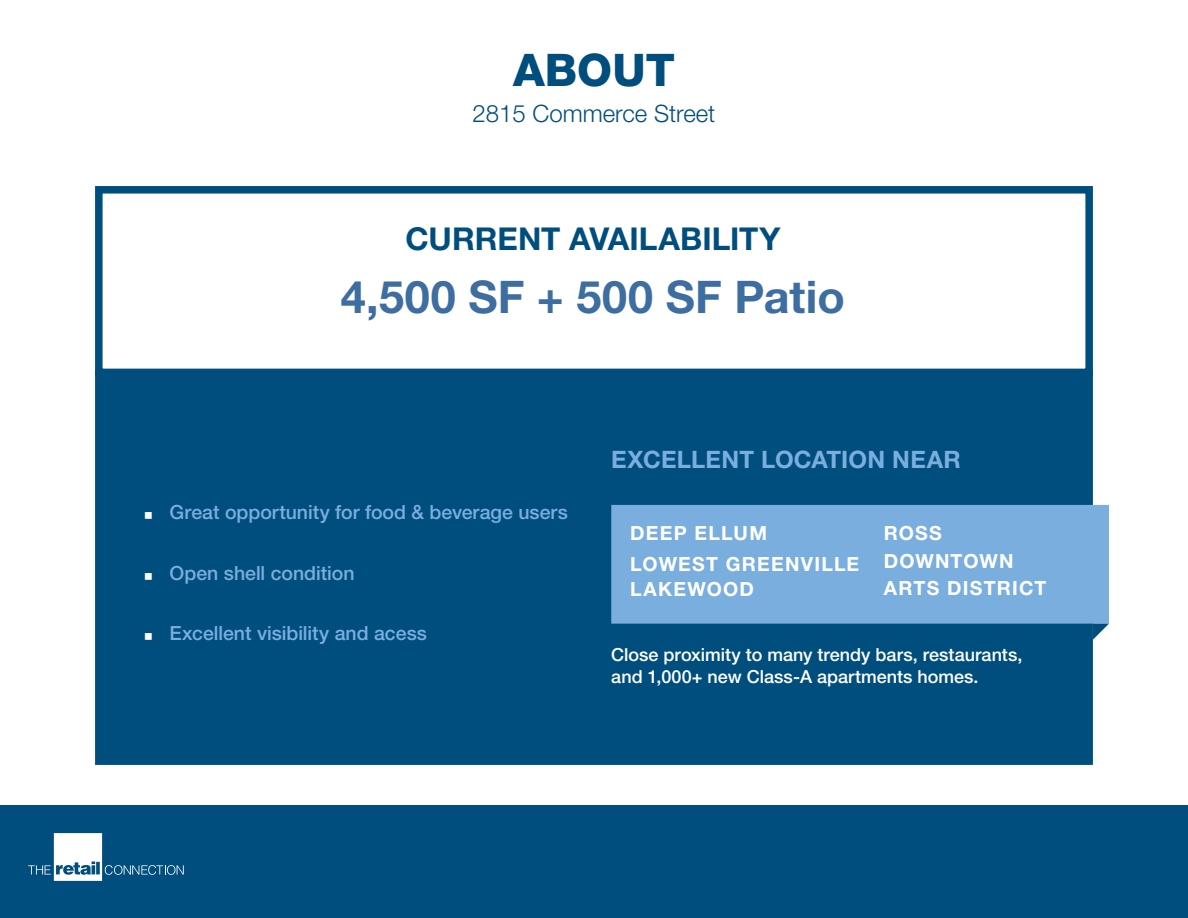
<style>
.page{position:relative;width:1188px;height:918px;background:#fff}
.page>*{position:absolute;margin:0;border:0;box-sizing:border-box;transform-origin:0 0}
.Body_Text{font:700 45px "Helvetica Neue LT Std";letter-spacing:.01em;color:#3d6da1}
.t1{font:800 45px "Helvetica Neue LT Std";color:#004e7d}
.Body_Text-2{font:700 31.5px "Helvetica Neue LT Std";color:#004e7d}
.Body_Text_with_Drop{font:700 24px "Helvetica Neue LT Std";letter-spacing:.01em;color:#7aaede}
.t2{font:300 24px "Helvetica Neue LT Std";color:#004e7d}
.t3{font:500 19.5px "Helvetica Neue LT Std";color:#7aaede}
.Body_Text-3{font:700 19.5px/25.5px "Helvetica Neue LT Std";letter-spacing:.06em;color:#fff}
.Body_Text-4{font:500 18px/22.5px "Helvetica Neue LT Std";color:#fff}
</style>
<div class="page">
<div style="left:95px;top:186px;width:998px;height:190px;background:#fff;border:8px solid #004e7d"></div>
<div style="left:95px;top:370px;width:998px;height:395px;background:#004e7d"></div>
<div style="left:611px;top:505px;width:498px;height:119px;background:#7aaede"></div>
<div style="left:0;top:805px;width:1188px;height:113px;background:#004e7d"></div>
<svg style="left:1093px;top:624px;width:16px;height:16px"></svg>
<svg style="left:28px;top:833px;width:156px;height:48px"></svg>
<p class="t1" style="left:513px;top:43px;width:163px">ABOUT</p>
<p class="t2" style="left:473px;top:99px;width:244px">2815 Commerce Street</p>
<p class="Body_Text-2" style="left:405px;top:219px;width:377px">CURRENT AVAILABILITY</p>
<p class="Body_Text" style="left:341px;top:269px;width:506px">4,500 SF + 500 SF Patio</p>
<p class="t3" style="left:170px;top:500px;width:400px">Great opportunity for food &amp; beverage users</p>
<p class="t3" style="left:170px;top:561px;width:187px">Open shell condition</p>
<p class="t3" style="left:170px;top:622px;width:259px">Excellent visibility and acess</p>
<p class="Body_Text_with_Drop" style="left:611px;top:445px;width:351px">EXCELLENT LOCATION NEAR</p>
<p class="Body_Text-3" style="left:630px;top:520px;width:138px">DEEP ELLUM</p>
<p class="Body_Text-3" style="left:630px;top:550px;width:231px">LOWEST GREENVILLE<br>LAKEWOOD</p>
<p class="Body_Text-3" style="left:884px;top:520px;width:60px">ROSS</p>
<p class="Body_Text-3" style="left:884px;top:547px;width:131px">DOWNTOWN</p>
<p class="Body_Text-3" style="left:884px;top:575px;width:164px">ARTS DISTRICT</p>
<p class="Body_Text-4" style="left:611px;top:643px;width:413px">Close proximity to many trendy bars, restaurants, and 1,000+ new Class-A apartments homes.</p>
</div>
